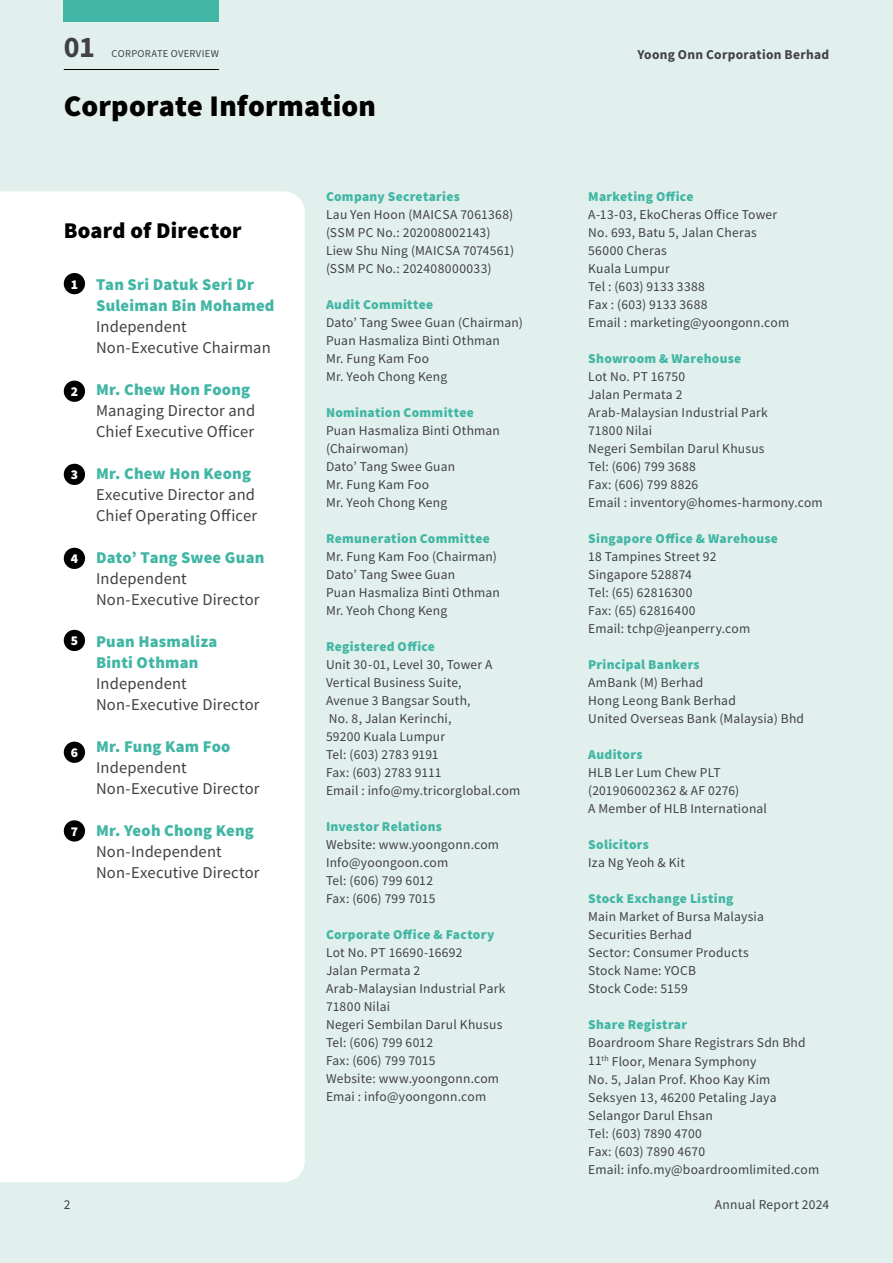
<style>
.page{position:relative;width:893px;height:1263px;background:#e2f0ed}
.page>*{position:absolute;margin:0;border:0;box-sizing:border-box;transform-origin:0 0}
.t1{font:900 30px "Source Sans Pro";letter-spacing:.01em;color:#000}
.t2{font:700 30px "Source Sans Pro";color:#414042}
.t3{font:900 22.5px "Source Sans Pro";letter-spacing:.01em;color:#000}
.t4{font:16.5px/21px "Source Sans Pro";letter-spacing:.01em;color:#414042}
.t5{font:900 16.5px/21px "Source Sans Pro";letter-spacing:.015em;color:#42b6a5}
.t6{font:13.5px/18px "Source Sans Pro";letter-spacing:.015em;color:#414042}
.t7{font:900 13.5px "Source Sans Pro";letter-spacing:.02em;color:#42b6a5}
.t8{font:700 13.5px "Source Sans Pro";letter-spacing:.02em;color:#414042}
.t9{font:900 13.5px "Source Sans Pro";color:#fff}
.t10{font:10.5px "Source Sans Pro";letter-spacing:.03em;color:#414042}
</style>
<div class="page">
<div style="left:0;top:191px;width:305px;height:991px;background:#fff"></div>
<div style="left:64px;top:273px;width:21px;height:21px;background:#000;border-radius:50%"></div>
<div style="left:64px;top:381px;width:21px;height:21px;background:#000;border-radius:50%"></div>
<div style="left:64px;top:464px;width:21px;height:21px;background:#000;border-radius:50%"></div>
<div style="left:64px;top:548px;width:21px;height:21px;background:#000;border-radius:50%"></div>
<div style="left:64px;top:630px;width:21px;height:21px;background:#000;border-radius:50%"></div>
<div style="left:64px;top:742px;width:21px;height:21px;background:#000;border-radius:50%"></div>
<div style="left:64px;top:820px;width:21px;height:21px;background:#000;border-radius:50%"></div>
<div style="left:64px;top:0;width:155px;height:21px;background:#42b6a5"></div>
<hr style="left:64px;top:69px;width:155px;height:1px;background:#000">
<h1 class="t2" style="left:64px;top:26px;width:33px">01</h1>
<p class="t10" style="left:112px;top:46px;width:109px">CORPORATE OVERVIEW</p>
<p class="t8" style="left:637px;top:45px;width:193px">Yoong Onn Corporation Berhad</p>
<h1 class="t1" style="left:64px;top:85px;width:314px">Corporate Information</h1>
<h2 class="t3" style="left:64px;top:215px;width:179px">Board of Director</h2>
<p class="t5" style="left:96px;top:274px;width:180px">Tan Sri Datuk Seri Dr<br>Suleiman Bin Mohamed</p>
<p class="t4" style="left:96px;top:316px;width:176px">Independent<br>Non-Executive Chairman</p>
<p class="t5" style="left:96px;top:379px;width:156px">Mr. Chew Hon Foong</p>
<p class="t4" style="left:96px;top:400px;width:161px">Managing Director and<br>Chief Executive Officer</p>
<p class="t5" style="left:96px;top:463px;width:156px">Mr. Chew Hon Keong</p>
<p class="t4" style="left:96px;top:484px;width:163px">Executive Director and<br>Chief Operating Officer</p>
<p class="t5" style="left:96px;top:547px;width:170px">Dato’ Tang Swee Guan</p>
<p class="t4" style="left:96px;top:568px;width:165px">Independent<br>Non-Executive Director</p>
<p class="t5" style="left:96px;top:631px;width:123px">Puan Hasmaliza<br>Binti Othman</p>
<p class="t4" style="left:96px;top:673px;width:165px">Independent<br>Non-Executive Director</p>
<p class="t5" style="left:96px;top:736px;width:136px">Mr. Fung Kam Foo</p>
<p class="t4" style="left:96px;top:757px;width:165px">Independent<br>Non-Executive Director</p>
<p class="t5" style="left:96px;top:820px;width:159px">Mr. Yeoh Chong Keng</p>
<p class="t4" style="left:96px;top:841px;width:165px">Non-Independent<br>Non-Executive Director</p>
<p class="t9" style="left:71px;top:275px;width:9px">1</p>
<p class="t9" style="left:71px;top:382px;width:9px">2</p>
<p class="t9" style="left:71px;top:466px;width:9px">3</p>
<p class="t9" style="left:71px;top:550px;width:9px">4</p>
<p class="t9" style="left:71px;top:632px;width:9px">5</p>
<p class="t9" style="left:71px;top:743px;width:9px">6</p>
<p class="t9" style="left:71px;top:822px;width:9px">7</p>
<p class="t7" style="left:326px;top:188px;width:135px">Company Secretaries</p>
<p class="t6" style="left:326px;top:206px;width:190px">Lau Yen Hoon (MAICSA 7061368) (SSM PC No.: 202008002143)<br>Liew Shu Ning (MAICSA 7074561) (SSM PC No.: 202408000033)</p>
<p class="t7" style="left:326px;top:296px;width:109px">Audit Committee</p>
<p class="t6" style="left:326px;top:314px;width:198px">Dato’ Tang Swee Guan (Chairman)<br>Puan Hasmaliza Binti Othman<br>Mr. Fung Kam Foo<br>Mr. Yeoh Chong Keng</p>
<p class="t7" style="left:326px;top:404px;width:149px">Nomination Committee</p>
<p class="t6" style="left:326px;top:422px;width:175px">Puan Hasmaliza Binti Othman (Chairwoman)<br>Dato’ Tang Swee Guan<br>Mr. Fung Kam Foo<br>Mr. Yeoh Chong Keng</p>
<p class="t7" style="left:326px;top:530px;width:166px">Remuneration Committee</p>
<p class="t6" style="left:326px;top:548px;width:175px">Mr. Fung Kam Foo (Chairman)<br>Dato’ Tang Swee Guan<br>Puan Hasmaliza Binti Othman<br>Mr. Yeoh Chong Keng</p>
<p class="t7" style="left:326px;top:638px;width:111px">Registered Office</p>
<p class="t6" style="left:326px;top:656px;width:196px">Unit 30-01, Level 30, Tower A<br>Vertical Business Suite,<br>Avenue 3 Bangsar South,<br>No. 8, Jalan Kerinchi,<br>59200 Kuala Lumpur<br>Tel: (603) 2783 9191<br>Fax: (603) 2783 9111<br>Email : info@my.tricorglobal.com</p>
<p class="t7" style="left:326px;top:818px;width:117px">Investor Relations</p>
<p class="t6" style="left:326px;top:836px;width:175px">Website: www.yoongonn.com<br>Info@yoongoon.com<br>Tel: (606) 799 6012<br>Fax: (606) 799 7015</p>
<p class="t7" style="left:326px;top:926px;width:170px">Corporate Office &amp; Factory</p>
<p class="t6" style="left:326px;top:944px;width:181px">Lot No. PT 16690-16692<br>Jalan Permata 2<br>Arab-Malaysian Industrial Park<br>71800 Nilai<br>Negeri Sembilan Darul Khusus<br>Tel: (606) 799 6012<br>Fax: (606) 799 7015<br>Website: www.yoongonn.com<br>Emai : info@yoongonn.com</p>
<p class="t7" style="left:588px;top:187px;width:107px">Marketing Office</p>
<p class="t6" style="left:588px;top:206px;width:203px">A-13-03, EkoCheras Office Tower<br>No. 693, Batu 5, Jalan Cheras<br>56000 Cheras<br>Kuala Lumpur<br>Tel : (603) 9133 3388<br>Fax : (603) 9133 3688<br>Email : marketing@yoongonn.com</p>
<p class="t7" style="left:588px;top:349px;width:155px">Showroom &amp; Warehouse</p>
<p class="t6" style="left:588px;top:368px;width:236px">Lot No. PT 16750<br>Jalan Permata 2<br>Arab-Malaysian Industrial Park<br>71800 Nilai<br>Negeri Sembilan Darul Khusus<br>Tel: (606) 799 3688<br>Fax: (606) 799 8826<br>Email : inventory@homes-harmony.com</p>
<p class="t7" style="left:588px;top:529px;width:191px">Singapore Office &amp; Warehouse</p>
<p class="t6" style="left:588px;top:548px;width:164px">18 Tampines Street 92<br>Singapore 528874<br>Tel: (65) 62816300<br>Fax: (65) 62816400<br>Email: tchp@jeanperry.com</p>
<p class="t7" style="left:588px;top:655px;width:113px">Principal Bankers</p>
<p class="t6" style="left:588px;top:674px;width:217px">AmBank (M) Berhad<br>Hong Leong Bank Berhad<br>United Overseas Bank (Malaysia) Bhd</p>
<p class="t7" style="left:588px;top:745px;width:56px">Auditors</p>
<p class="t6" style="left:588px;top:764px;width:180px">HLB Ler Lum Chew PLT (201906002362 &amp; AF 0276)<br>A Member of HLB International</p>
<p class="t7" style="left:588px;top:835px;width:62px">Solicitors</p>
<p class="t6" style="left:588px;top:854px;width:98px">Iza Ng Yeoh &amp; Kit</p>
<p class="t7" style="left:588px;top:889px;width:147px">Stock Exchange Listing</p>
<p class="t6" style="left:588px;top:908px;width:177px">Main Market of Bursa Malaysia<br>Securities Berhad<br>Sector: Consumer Products<br>Stock Name: YOCB<br>Stock Code: 5159</p>
<p class="t7" style="left:588px;top:1015px;width:100px">Share Registrar</p>
<p class="t6" style="left:588px;top:1034px;width:233px">Boardroom Share Registrars Sdn Bhd<br>11<sup>th</sup> Floor, Menara Symphony<br>No. 5, Jalan Prof. Khoo Kay Kim<br>Seksyen 13, 46200 Petaling Jaya<br>Selangor Darul Ehsan<br>Tel: (603) 7890 4700<br>Fax: (603) 7890 4670<br>Email: info.my@boardroomlimited.com</p>
<p class="t6" style="left:64px;top:1196px;width:8px">2</p>
<p class="t6" style="left:715px;top:1196px;width:116px">Annual Report 2024</p>
</div>
